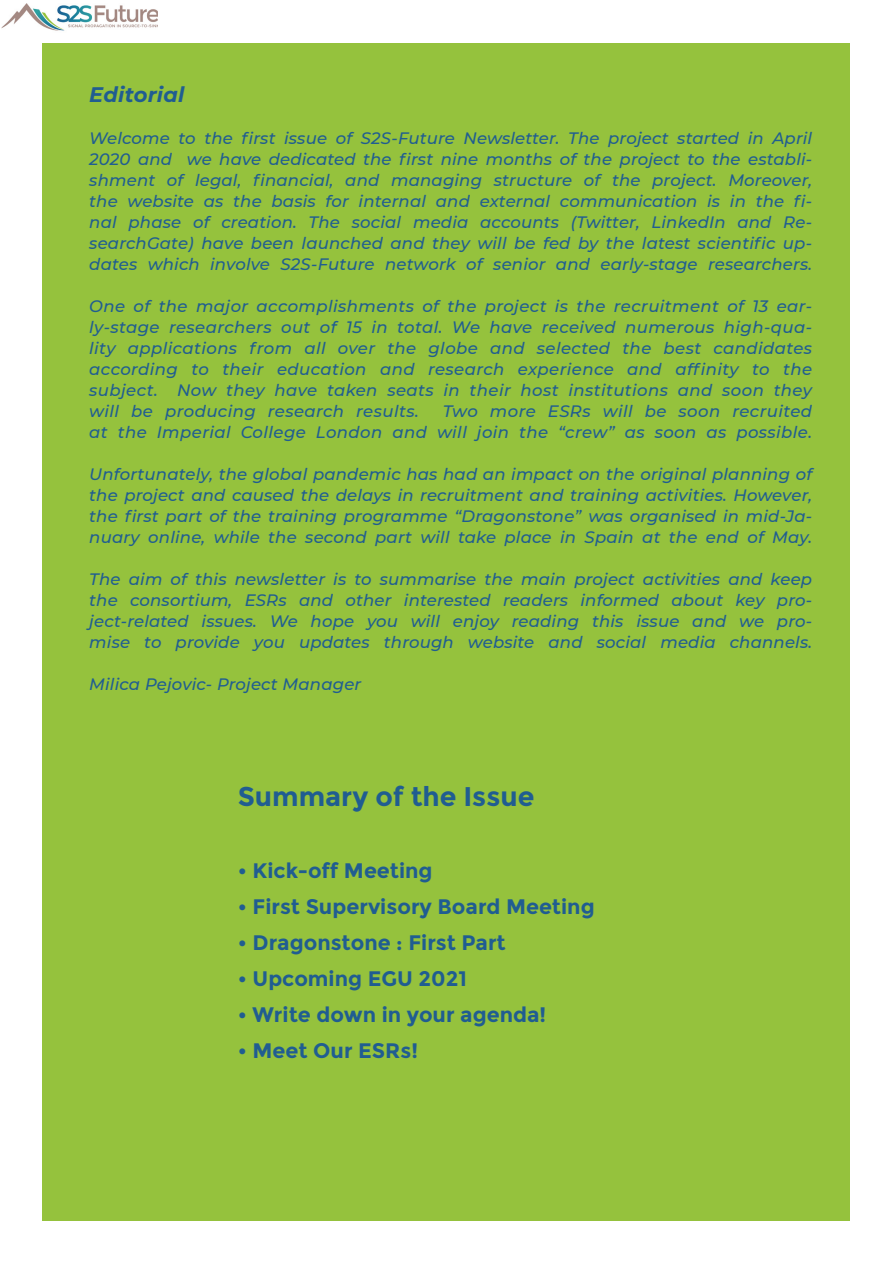
<style>
.page{position:relative;width:893px;height:1263px;background:#fff}
.page>*{position:absolute;margin:0;border:0;box-sizing:border-box;transform-origin:0 0}
.Folio-_Section_title{font:700 27px "Montserrat";color:#205d91}
.Folio-_Section_title-2{font:700 21px "Montserrat";color:#205d91}
.Folio-_Section_title-3{font:italic 700 21px "Montserrat";letter-spacing:.01em;color:#205d91}
.Folio-_Section_title-4{font:italic 500 16.5px/21px "Montserrat";letter-spacing:.01em;color:#205d91;text-align:justify}
</style>
<div class="page">
<div style="left:43px;top:43px;width:807px;height:1177px;background:#95c23d"></div>
<img style="left:3px;top:3px;width:153px;height:28px">
<p class="Folio-_Section_title-3" style="left:89px;top:79px;width:97px">Editorial</p>
<p class="Folio-_Section_title-4" style="left:89px;top:127px;width:724px">Welcome to the first issue of S2S-Future Newsletter. The project started in April 2020 and we have dedicated the first nine months of the project to the establi&shy;shment of legal, financial, and managing structure of the project. Moreover, the website as the basis for internal and external communication is in the fi&shy;nal phase of creation. The social media accounts (Twitter, LinkedIn and Re&shy;searchGate) have been launched and they will be fed by the latest scientific up&shy;dates which involve S2S-Future network of senior and early-stage researchers.</p>
<p class="Folio-_Section_title-4" style="left:89px;top:295px;width:724px">One of the major accomplishments of the project is the recruitment of 13 ear&shy;ly-stage researchers out of 15 in total. We have received numerous high-qua&shy;lity applications from all over the globe and selected the best candidates according to their education and research experience and affinity to the subject. Now they have taken seats in their host institutions and soon they will be producing research results.</p>
<p class="Folio-_Section_title-4" style="left:89px;top:400px;width:724px;text-align:right">Two more ESRs will be soon recruited<br>at the Imperial College London and will join the “crew” as soon as possible.</p>
<p class="Folio-_Section_title-4" style="left:89px;top:463px;width:724px">Unfortunately, the global pandemic has had an impact on the original planning of the project and caused the delays in recruitment and training activities. However, the first part of the training programme “Dragonstone” was organised in mid-Ja&shy;nuary online, while the second part will take place in Spain at the end of May.</p>
<p class="Folio-_Section_title-4" style="left:89px;top:568px;width:724px">The aim of this newsletter is to summarise the main project activities and keep the consortium, ESRs and other interested readers informed about key pro&shy;ject-related issues. We hope you will enjoy reading this issue and we pro&shy;mise to provide you updates through website and social media channels.</p>
<p class="Folio-_Section_title-4" style="left:89px;top:673px;width:274px">Milica Pejovic- Project Manager</p>
<p class="Folio-_Section_title" style="left:238px;top:781px;width:298px">Summary of the Issue</p>
<p class="Folio-_Section_title-2" style="left:238px;top:858px;width:196px">• Kick-off Meeting</p>
<p class="Folio-_Section_title-2" style="left:238px;top:894px;width:358px">• First Supervisory Board Meeting</p>
<p class="Folio-_Section_title-2" style="left:238px;top:930px;width:270px">• Dragonstone : First Part</p>
<p class="Folio-_Section_title-2" style="left:238px;top:966px;width:231px">• Upcoming EGU 2021</p>
<p class="Folio-_Section_title-2" style="left:238px;top:1002px;width:310px">• Write down in your agenda!</p>
<p class="Folio-_Section_title-2" style="left:238px;top:1038px;width:182px">• Meet Our ESRs!</p>
</div>
